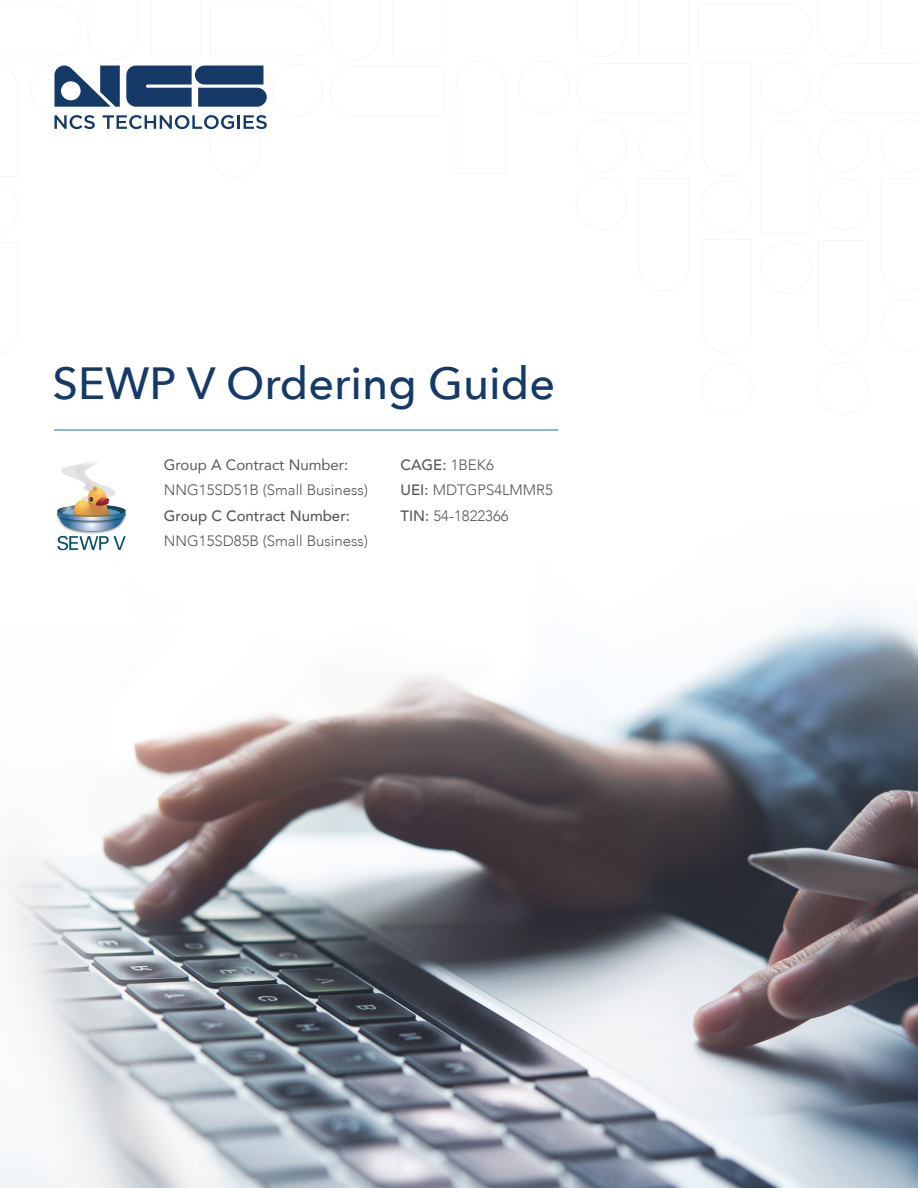
<style>
.page{position:relative;width:918px;height:1188px;background:#fff}
.page>*{position:absolute;margin:0;border:0;box-sizing:border-box;transform-origin:0 0}
.Document_Title{font:500 45px "Avenir Next";color:#163a68}
.Heading_3{font:300 15px/25.5px "Avenir";color:#57585a}
.Heading_3-2{font:15px "Avenir";color:#57585a}
.Heading_3-3{font:500 15px "Avenir";color:#57585a}
.s1{font-weight:500}
.s2{font-weight:300}
</style>
<div class="page">
<img style="left:0;top:429px;width:918px;height:759px">
<div style="left:701px;top:362px;width:52px;height:53px;border:1px solid #9d9fa2;border-radius:50%"></div>
<div style="left:817px;top:362px;width:51px;height:53px;border:1px solid #9d9fa2;border-radius:50%"></div>
<div style="left:700px;top:180px;width:52px;height:53px;border:1px solid #9d9fa2;border-radius:50%"></div>
<div style="left:760px;top:61px;width:51px;height:53px;border:1px solid #9d9fa2;border-radius:50%"></div>
<div style="left:818px;top:178px;width:51px;height:52px;border:1px solid #9d9fa2;border-radius:50%"></div>
<div style="left:760px;top:241px;width:52px;height:53px;border:1px solid #9d9fa2;border-radius:50%"></div>
<div style="left:576px;top:178px;width:51px;height:52px;border:1px solid #9d9fa2;border-radius:50%"></div>
<div style="left:518px;top:60px;width:52px;height:53px;border:1px solid #9d9fa2;border-radius:50%"></div>
<div style="left:576px;top:119px;width:51px;height:53px;border:1px solid #9d9fa2;border-radius:50%"></div>
<div style="left:639px;top:119px;width:51px;height:53px;border:1px solid #9d9fa2;border-radius:50%"></div>
<svg style="left:54px;top:65px;width:213px;height:65px"></svg>
<hr style="left:54px;top:430px;width:504px;height:1px;background:#16779d">
<img style="left:43px;top:454px;width:97px;height:96px">
<p class="Document_Title" style="left:52px;top:345px;width:504px">SEWP V Ordering Guide</p>
<p class="Heading_3-2" style="left:164px;top:453px;width:186px">Group A Contract Number:</p>
<p class="Heading_3" style="left:164px;top:477px;width:206px">NNG15SD51B (Small Business)</p>
<p class="Heading_3" style="left:164px;top:503px;width:206px"><span class="s1">Group C Contract Number:<br></span>NNG15SD85B (Small Business)</p>
<p class="Heading_3-3" style="left:400px;top:452px;width:95px">CAGE: <span class="s2">1BEK6</span></p>
<p class="Heading_3" style="left:400px;top:477px;width:154px"><span class="s1">UEI:</span> MDTGPS4LMMR5</p>
<p class="Heading_3" style="left:400px;top:503px;width:110px"><span class="s1">TIN:</span> 54-1822366</p>
</div>
